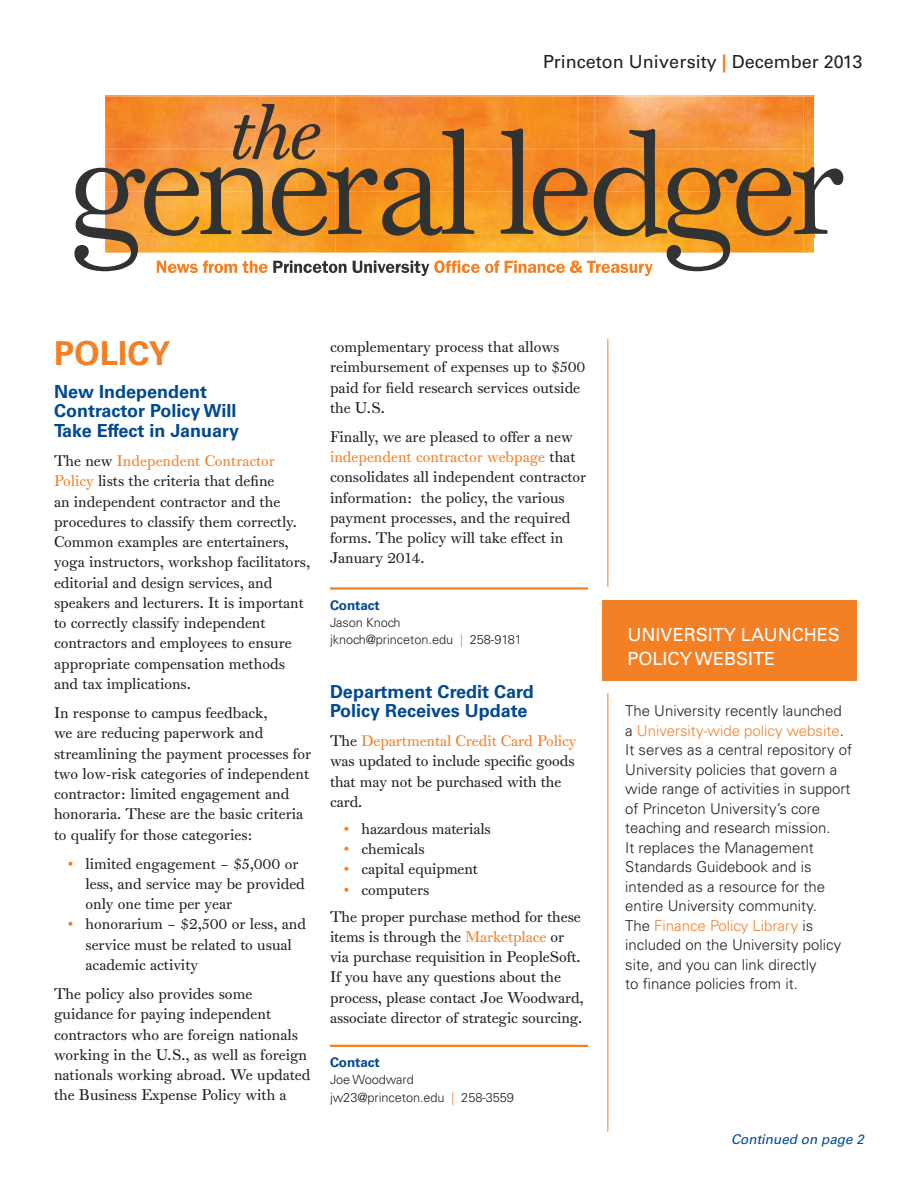
<style>
.page{position:relative;width:918px;height:1188px;background:#fff}
.page>*{position:absolute;margin:0;border:0;box-sizing:border-box;transform-origin:0 0}
.t1{font:700 33px "Univers";color:#f48026}
.Subhead_Blue{font:700 18px/19.5px "Univers";color:#014990}
.Issue_Date_Top{font:18px "Univers";color:#231f20}
.Sidebar_Subhead{font:18px/23.5px "Univers";color:#fff}
.Subhead_Blue-2{font:15px/20.2px "Princeton Monti";color:#231f20}
.Sidebar_Text{font:300 15px/19.5px "Univers";color:#231f20}
.Text{font:15px/20.2px "Princeton Monti";letter-spacing:-.005em;color:#231f20}
.Jump_Continue{font:italic 13.5px "Univers";color:#014990}
.Text-2{font:700 13.5px "Univers";letter-spacing:-.005em;color:#014990}
.Text-3{font:300 12.75px/17.2px "Univers";letter-spacing:-.005em;color:#231f20}
.s1{font-weight:700;color:#f48026}
.s2{color:#f48026}
</style>
<div class="page">
<hr style="left:608px;top:339px;width:1px;height:793px;background:#f48026">
<hr style="left:330px;top:587px;width:258px;height:3px;background:#f48026">
<hr style="left:330px;top:1045px;width:258px;height:2px;background:#f48026">
<img style="left:105px;top:96px;width:709px;height:8px">
<svg style="left:74px;top:104px;width:769px;height:172px;background:#d49652"></svg>
<div style="left:594px;top:588px;width:279px;height:105px;background:#fff"></div>
<div style="left:602px;top:600px;width:254px;height:80px;background:#f48026"></div>
<p class="Issue_Date_Top" style="left:543px;top:50px;width:321px">Princeton University <span class="s1">|</span> December 2013</p>
<p class="t1" style="left:54px;top:334px;width:118px">POLICY</p>
<p class="Subhead_Blue" style="left:54px;top:382px;width:187px">New Independent<br>Contractor Policy Will<br>Take Effect in January</p>
<p class="Subhead_Blue-2" style="left:54px;top:451px;width:258px">The new <span class="s2">Independent Contractor Policy</span> lists the criteria that define<br>an independent contractor and the procedures to classify them correctly.<br>Common examples are entertainers, yoga instructors, workshop facilitators, editorial and design services, and speakers and lecturers. It is important to correctly classify independent contractors and employees to ensure appropriate compensation methods and tax implications.</p>
<p class="Subhead_Blue-2" style="left:54px;top:703px;width:259px">In response to campus feedback,<br>we are reducing paperwork and streamlining the payment processes for two low-risk categories of independent contractor: limited engagement and honoraria. These are the basic criteria to qualify for those categories:</p>
<p class="Subhead_Blue-2" style="left:86px;top:853px;width:221px;text-indent:-18px"><span class="s2">•</span> limited engagement – $5,000 or less, and service may be provided only one time per year</p>
<p class="Subhead_Blue-2" style="left:86px;top:914px;width:222px;text-indent:-18px"><span class="s2">•</span> honorarium – $2,500 or less, and service must be related to usual academic activity</p>
<p class="Subhead_Blue-2" style="left:54px;top:984px;width:258px">The policy also provides some guidance for paying independent contractors who are foreign nationals working in the U.S., as well as foreign nationals working abroad. We updated the Business Expense Policy with a</p>
<p class="Subhead_Blue-2" style="left:330px;top:337px;width:257px">complementary process that allows reimbursement of expenses up to $500 paid for field research services outside the U.S.</p>
<p class="Subhead_Blue-2" style="left:330px;top:427px;width:258px">Finally, we are pleased to offer a new <span class="s2">independent contractor webpage</span> that consolidates all independent contractor information: the policy, the various payment processes, and the required forms. The policy will take effect in January 2014.</p>
<p class="Text-2" style="left:330px;top:597px;width:51px">Contact</p>
<p class="Text-3" style="left:330px;top:614px;width:194px">Jason Knoch jknoch@princeton.edu <span class="s2">|</span> 258-9181</p>
<p class="Subhead_Blue" style="left:330px;top:682px;width:205px">Department Credit Card<br>Policy Receives Update</p>
<p class="Text" style="left:330px;top:731px;width:248px">The <span class="s2">Departmental Credit Card Policy </span>was updated to include specific goods that may not be purchased with the card.</p>
<p class="Text" style="left:344px;top:819px;width:149px"><span class="s2">•</span> hazardous materials</p>
<p class="Text" style="left:344px;top:839px;width:83px"><span class="s2">•</span> chemicals</p>
<p class="Text" style="left:344px;top:859px;width:136px"><span class="s2">•</span> capital equipment</p>
<p class="Text" style="left:344px;top:879px;width:87px"><span class="s2">•</span> computers</p>
<p class="Text" style="left:330px;top:906px;width:255px">The proper purchase method for these items is through the <span class="s2">Marketplace</span> or via purchase requisition in PeopleSoft.<br>If you have any questions about the process, please contact Joe Woodward, associate director of strategic sourcing.</p>
<p class="Text-2" style="left:330px;top:1055px;width:51px">Contact</p>
<p class="Text-3" style="left:330px;top:1071px;width:186px">Joe Woodward jw23@princeton.edu <span class="s2">|</span> 258-3559</p>
<p class="Sidebar_Subhead" style="left:627px;top:623px;width:214px">UNIVERSITY LAUNCHES<br>POLICY WEBSITE</p>
<p class="Sidebar_Text" style="left:625px;top:701px;width:228px">The University recently launched a <span class="s2">University-wide policy website</span>.<br>It serves as a central repository of<br>University policies that govern a wide range of activities in support of Princeton University’s core teaching and research mission.<br>It replaces the Management<br>Standards Guidebook and is intended as a resource for the entire University community.<br>The <span class="s2">Finance Policy Library</span> is included on the University policy site, and you can link directly<br>to finance policies from it.</p>
<p class="Jump_Continue" style="left:731px;top:1131px;width:137px">Continued on page 2</p>
</div>
